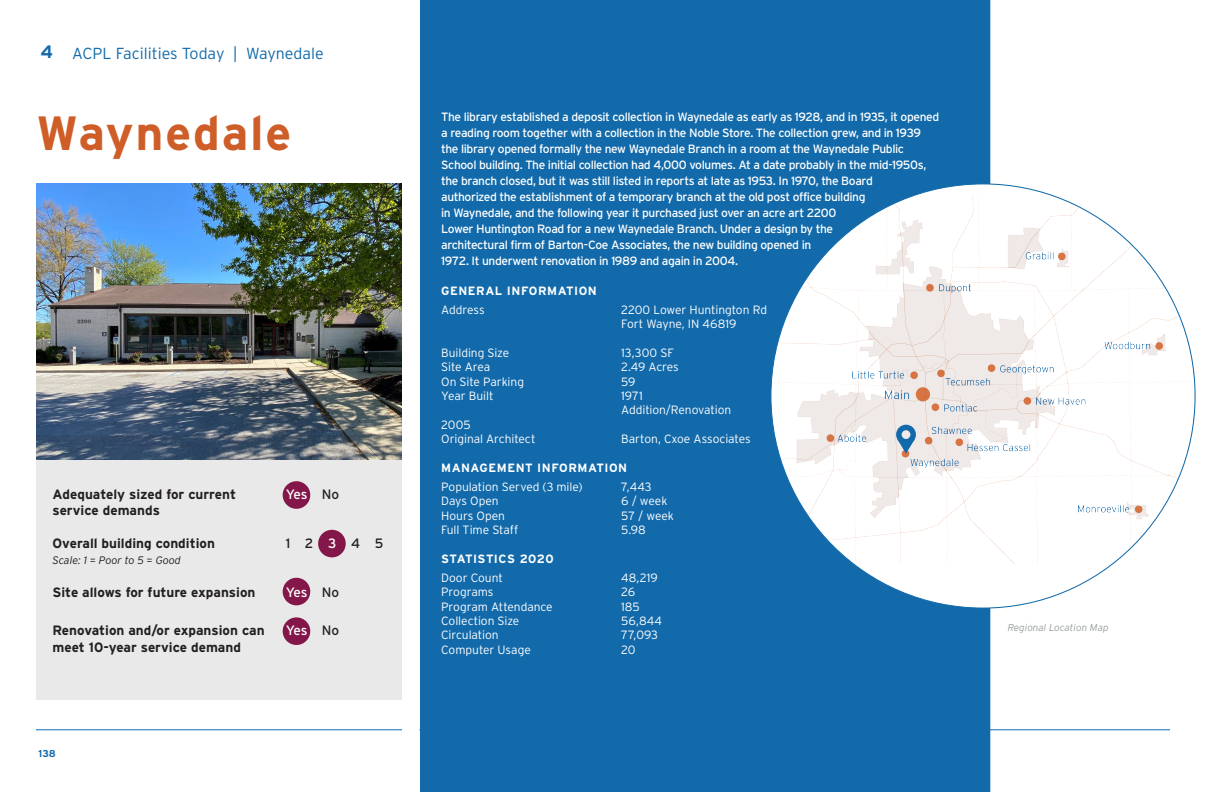
<style>
.page{position:relative;width:1224px;height:792px;background:#fff}
.page>*{position:absolute;margin:0;border:0;box-sizing:border-box;transform-origin:0 0}
.t1{font:700 48px "Interstate";letter-spacing:.035em;color:#cf5d28}
.t2{font:700 18px "Interstate";color:#126aab}
.t3{font:300 16px "Interstate";color:#126aab}
.t4{font:700 13.5px/16.3px "Interstate";color:#231f20}
.t5{font:13.5px "Interstate";letter-spacing:-.01em;color:#fff}
.t6{font:13.5px "Interstate";color:#231f20}
.t7{font:12px/16px "Interstate";letter-spacing:-.035em;color:#fff}
.t8{font:300 12px/14.4px "Interstate";letter-spacing:-.005em;color:#fff}
.t9{font:700 12px "Interstate";letter-spacing:.04em;color:#fff}
.t10{font:italic 300 10.8px "Interstate";color:#231f20}
.t11{font:italic 300 10px "Interstate";color:#9a9ea0}
.t12{font:700 10px "Interstate";color:#126aab}
.s1{color:#231f20}
.s2{color:#fff}
</style>
<div class="page">
<hr style="left:36px;top:730px;width:1134px;height:1px;background:#126aab">
<div style="left:420px;top:0;width:570px;height:792px;background:#126aab"></div>
<img style="left:36px;top:183px;width:366px;height:252px">
<div style="left:771px;top:184px;width:424px;height:424px;background:#fff;border-radius:50%"></div>
<img style="left:771px;top:194px;width:424px;height:371px">
<div style="left:896px;top:425px;width:20px;height:20px;border:5px solid #126aab;border-radius:50%"></div>
<svg style="left:897px;top:439px;width:18px;height:15px"></svg>
<svg style="left:36px;top:435px;width:366px;height:265px;background:#dadbdd"></svg>
<div style="left:283px;top:481px;width:27px;height:28px;background:#841749;border-radius:50%"></div>
<div style="left:283px;top:617px;width:27px;height:28px;background:#841749;border-radius:50%"></div>
<div style="left:283px;top:578px;width:27px;height:27px;background:#841749;border-radius:50%"></div>
<div style="left:318px;top:530px;width:28px;height:27px;background:#841749;border-radius:50%"></div>
<h2 class="t2" style="left:40px;top:42px;width:14px">4</h2>
<h3 class="t3" style="left:72px;top:44px;width:253px">ACPL Facilities Today | Waynedale</h3>
<h1 class="t1" style="left:36px;top:106px;width:257px">Waynedale</h1>
<p class="t4" style="left:53px;top:486px;width:185px">Adequately sized for current service demands</p>
<p class="t4" style="left:53px;top:535px;width:164px">Overall building condition</p>
<p class="t10" style="left:53px;top:554px;width:130px">Scale: 1 = Poor to 5 = Good</p>
<p class="t4" style="left:53px;top:584px;width:204px">Site allows for future expansion</p>
<p class="t4" style="left:53px;top:622px;width:214px">Renovation and/or expansion can meet 10-year service demand</p>
<p class="t5" style="left:286px;top:487px;width:55px">Yes <span class="s1">No</span></p>
<p class="t6" style="left:286px;top:536px;width:99px">1 2 <span class="s2">3</span> 4 5</p>
<p class="t5" style="left:286px;top:584px;width:55px">Yes <span class="s1">No</span></p>
<p class="t5" style="left:286px;top:623px;width:55px">Yes <span class="s1">No</span></p>
<p class="t12" style="left:39px;top:748px;width:19px">138</p>
<p class="t7" style="left:441px;top:109px;width:500px">The library established a deposit collection in Waynedale as early as 1928, and in 1935, it opened a reading room together with a collection in the Noble Store. The collection grew, and in 1939 the library opened formally the new Waynedale Branch in a room at the Waynedale Public School building. The initial collection had 4,000 volumes. At a date probably in the mid-1950s, the branch closed, but it was still listed in reports at late as 1953. In 1970, the Board<br>authorized the establishment of a temporary branch at the old post office building<br>in Waynedale, and the following year it purchased just over an acre art 2200<br>Lower Huntington Road for a new Waynedale Branch. Under a design by the<br>architectural firm of Barton-Coe Associates, the new building opened in<br>1972. It underwent renovation in 1989 and again in 2004.</p>
<p class="t9" style="left:441px;top:284px;width:157px">GENERAL INFORMATION</p>
<p class="t8" style="left:441px;top:302px;width:45px">Address</p>
<p class="t8" style="left:621px;top:302px;width:147px">2200 Lower Huntington Rd<br>Fort Wayne, IN 46819</p>
<p class="t8" style="left:441px;top:345px;width:70px">Building Size</p>
<p class="t8" style="left:621px;top:345px;width:54px">13,300 SF</p>
<p class="t8" style="left:441px;top:360px;width:51px">Site Area</p>
<p class="t8" style="left:621px;top:360px;width:59px">2.49 Acres</p>
<p class="t8" style="left:441px;top:374px;width:84px">On Site Parking</p>
<p class="t8" style="left:621px;top:374px;width:16px">59</p>
<p class="t8" style="left:441px;top:389px;width:54px">Year Built</p>
<p class="t8" style="left:621px;top:389px;width:112px">1971<br>Addition/Renovation</p>
<p class="t8" style="left:441px;top:417px;width:96px">2005<br>Original Architect</p>
<p class="t8" style="left:621px;top:432px;width:131px">Barton, Cxoe Associates</p>
<p class="t9" style="left:441px;top:461px;width:188px">MANAGEMENT INFORMATION</p>
<p class="t8" style="left:441px;top:479px;width:143px">Population Served (3 mile)</p>
<p class="t8" style="left:621px;top:479px;width:32px">7,443</p>
<p class="t8" style="left:441px;top:494px;width:59px">Days Open</p>
<p class="t8" style="left:621px;top:494px;width:48px">6 / week</p>
<p class="t8" style="left:441px;top:508px;width:65px">Hours Open</p>
<p class="t8" style="left:621px;top:508px;width:54px">57 / week</p>
<p class="t8" style="left:441px;top:523px;width:79px">Full Time Staff</p>
<p class="t8" style="left:621px;top:523px;width:26px">5.98</p>
<p class="t9" style="left:441px;top:552px;width:114px">STATISTICS 2020</p>
<p class="t8" style="left:441px;top:570px;width:63px">Door Count</p>
<p class="t8" style="left:621px;top:570px;width:38px">48,219</p>
<p class="t8" style="left:441px;top:585px;width:54px">Programs</p>
<p class="t8" style="left:621px;top:585px;width:15px">26</p>
<p class="t8" style="left:441px;top:599px;width:113px">Program Attendance</p>
<p class="t8" style="left:621px;top:599px;width:20px">185</p>
<p class="t8" style="left:441px;top:614px;width:80px">Collection Size</p>
<p class="t8" style="left:621px;top:614px;width:42px">56,844</p>
<p class="t8" style="left:441px;top:628px;width:59px">Circulation</p>
<p class="t8" style="left:621px;top:628px;width:38px">77,093</p>
<p class="t8" style="left:441px;top:642px;width:91px">Computer Usage</p>
<p class="t8" style="left:621px;top:642px;width:16px">20</p>
<p class="t11" style="left:1008px;top:622px;width:103px">Regional Location Map</p>
</div>
